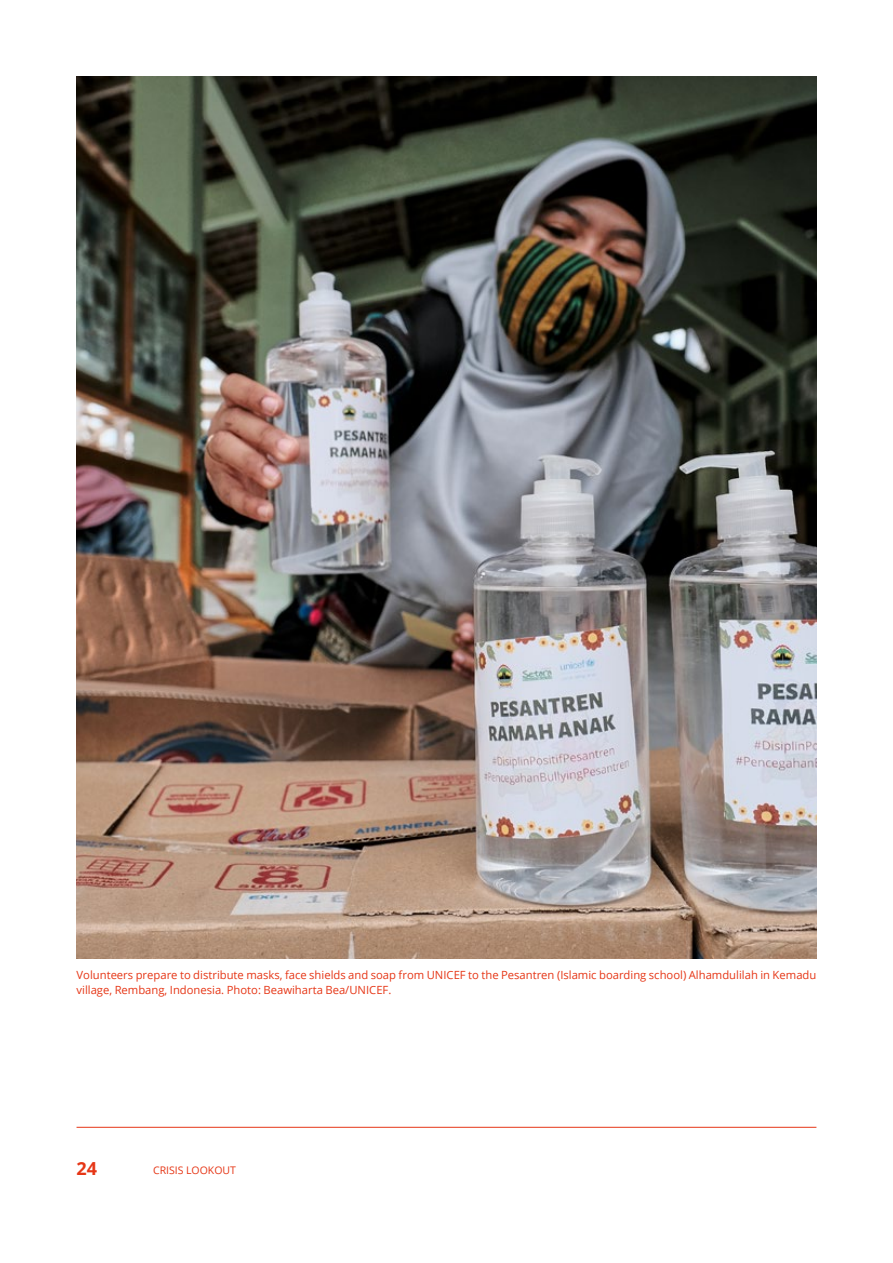
<style>
.page{position:relative;width:893px;height:1263px;background:#fff}
.page>*{position:absolute;margin:0;border:0;box-sizing:border-box;transform-origin:0 0}
.t1{font:700 18px "Open Sans";color:#e63616}
.t2{font:11.25px/15px "Open Sans";color:#e63616}
.t3{font:10.5px "Open Sans";color:#e63616}
</style>
<div class="page">
<hr style="left:77px;top:1127px;width:739px;height:1px;background:#e63616">
<img style="left:77px;top:77px;width:739px;height:882px">
<p class="t2" style="left:77px;top:967px;width:741px">Volunteers prepare to distribute masks, face shields and soap from UNICEF to the Pesantren (Islamic boarding school) Alhamdulilah in Kemadu village, Rembang, Indonesia. Photo: Beawiharta Bea/UNICEF.</p>
<h1 class="t1" style="left:77px;top:1155px;width:22px">24</h1>
<p class="t3" style="left:153px;top:1163px;width:84px">CRISIS LOOKOUT</p>
</div>
